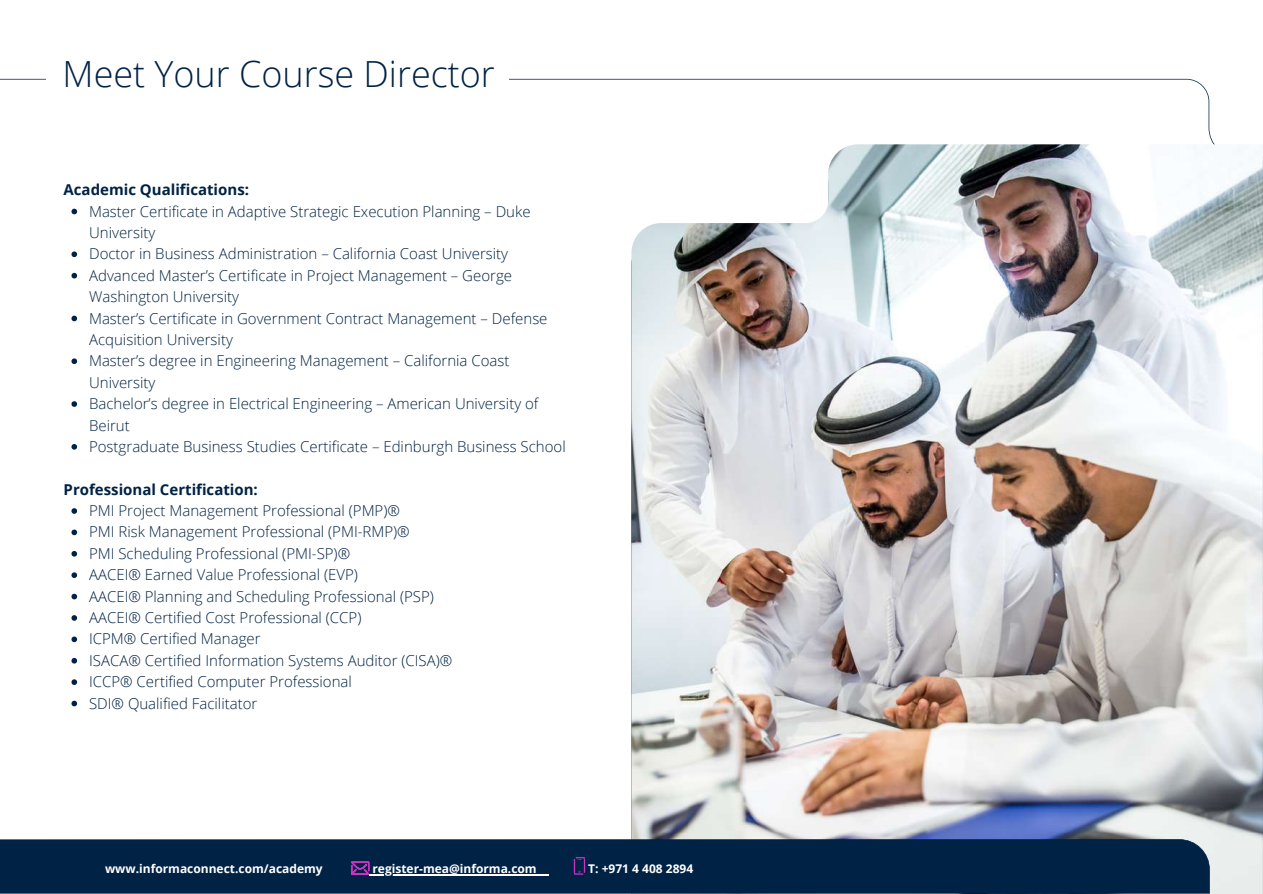
<style>
.page{position:relative;width:1263px;height:894px;background:#fff}
.page>*{position:absolute;margin:0;border:0;box-sizing:border-box;transform-origin:0 0}
.t1{font:300 36px "Open Sans";color:#024}
.t2{font:300 15px/21.3px "Open Sans";color:#024}
.t3{font:700 15px "Open Sans";color:#024}
.t4{font:700 12px "Open Sans";color:#fff}
</style>
<div class="page">
<svg style="left:0;top:79px;width:1215px;height:65px"></svg>
<div style="left:47px;top:47px;width:461px;height:36px;background:#fff"></div>
<img style="left:631px;top:144px;width:632px;height:749px">
<div style="left:0;top:839px;width:1210px;height:54px;background:#024"></div>
<svg style="left:574px;top:856px;width:11px;height:18px"></svg>
<svg style="left:71px;top:209px;width:6px;height:5px"></svg>
<svg style="left:71px;top:251px;width:6px;height:6px"></svg>
<svg style="left:71px;top:273px;width:6px;height:5px"></svg>
<svg style="left:71px;top:315px;width:6px;height:6px"></svg>
<svg style="left:71px;top:358px;width:6px;height:6px"></svg>
<svg style="left:71px;top:401px;width:6px;height:6px"></svg>
<svg style="left:71px;top:444px;width:6px;height:5px"></svg>
<svg style="left:71px;top:508px;width:6px;height:5px"></svg>
<svg style="left:71px;top:529px;width:6px;height:6px"></svg>
<svg style="left:71px;top:551px;width:6px;height:5px"></svg>
<svg style="left:71px;top:572px;width:6px;height:6px"></svg>
<svg style="left:71px;top:593px;width:6px;height:6px"></svg>
<svg style="left:71px;top:615px;width:6px;height:5px"></svg>
<svg style="left:71px;top:636px;width:6px;height:6px"></svg>
<svg style="left:71px;top:658px;width:6px;height:5px"></svg>
<svg style="left:71px;top:679px;width:6px;height:5px"></svg>
<svg style="left:71px;top:700px;width:6px;height:6px"></svg>
<svg style="left:351px;top:861px;width:21px;height:14px"></svg>
<hr style="left:372px;top:874px;width:177px;height:1px;background:#fff">
<h1 class="t1" style="left:63px;top:48px;width:434px">Meet Your Course Director</h1>
<p class="t3" style="left:64px;top:179px;width:187px">Academic Qualifications:</p>
<p class="t2" style="left:89px;top:200px;width:478px">Master Certificate in Adaptive Strategic Execution Planning – Duke University<br>Doctor in Business Administration – California Coast University Advanced Master’s Certificate in Project Management – George Washington University<br>Master’s Certificate in Government Contract Management – Defense Acquisition University<br>Master’s degree in Engineering Management – California Coast University<br>Bachelor’s degree in Electrical Engineering – American University of Beirut<br>Postgraduate Business Studies Certificate – Edinburgh Business School</p>
<p class="t3" style="left:64px;top:478px;width:196px">Professional Certification:</p>
<p class="t2" style="left:89px;top:499px;width:365px">PMI Project Management Professional (PMP)®<br>PMI Risk Management Professional (PMI-RMP)®<br>PMI Scheduling Professional (PMI-SP)®<br>AACEI® Earned Value Professional (EVP)<br>AACEI® Planning and Scheduling Professional (PSP)<br>AACEI® Certified Cost Professional (CCP)<br>ICPM® Certified Manager<br>ISACA® Certified Information Systems Auditor (CISA)® ICCP® Certified Computer Professional<br>SDI® Qualified Facilitator</p>
<p class="t4" style="left:105px;top:859px;width:219px">www.informaconnect.com/academy</p>
<p class="t4" style="left:372px;top:860px;width:166px">register-mea@informa.com</p>
<p class="t4" style="left:588px;top:859px;width:106px">T: +971 4 408 2894</p>
</div>
